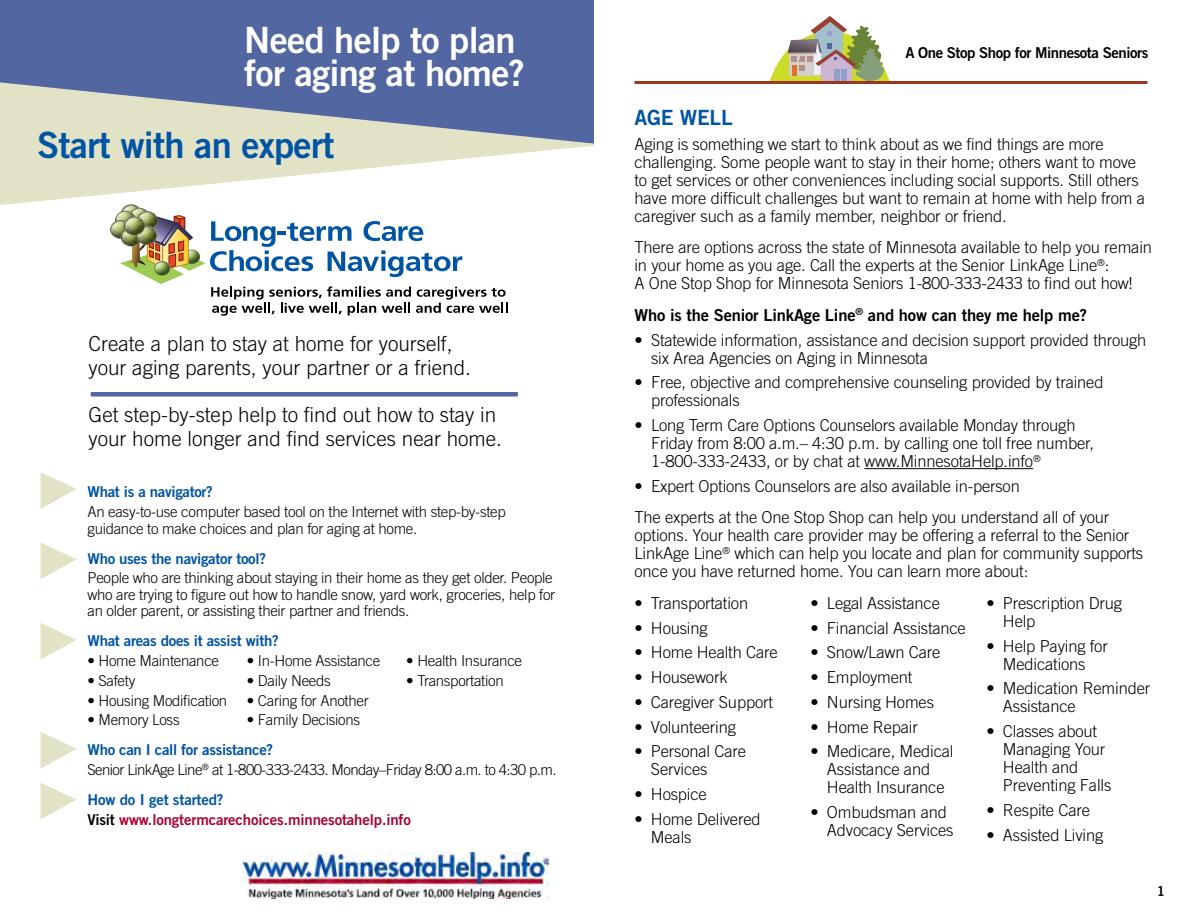
<style>
.page{position:relative;width:1188px;height:918px;background:#fff}
.page>*{position:absolute;margin:0;border:0;box-sizing:border-box;transform-origin:0 0}
.t1{font:36.3px/33.6px "Trade Gothic Bold Two";letter-spacing:-.02em;color:#fff}
.t2{font:36.3px "Trade Gothic Bold Two";letter-spacing:-.02em;color:#0054a4}
.t3{font:21px "Trade Gothic Bold Two";letter-spacing:-.01em;color:#0054a4}
.t4{font:300 20.7px/24px "Trade Gothic";color:#000}
.t5{font:300 16.5px/18px "Trade Gothic";letter-spacing:-.01em;color:#000}
.t6{font:16.5px "Trade Gothic Bold Two";letter-spacing:-.01em;color:#000}
.t7{font:300 15px/16.5px "Trade Gothic";letter-spacing:-.02em;color:#000}
.t8{font:300 15px/30px "Trade Gothic";letter-spacing:-.04em;color:#000}
.t9{font:15px/30px "Trade Gothic Bold Two";letter-spacing:-.02em;color:#0054a4}
.t10{font:15px "Trade Gothic Bold Two";letter-spacing:-.01em;color:#a90533}
.t11{font:15px "Trade Gothic Bold Two";letter-spacing:-.03em;color:#000}
.t12{font:13.5px "Trade Gothic Bold Two";color:#000}
.s1{font-family:"Trade Gothic Bold Two";font-weight:400;color:#0054a4}
.s2{font-family:"Trade Gothic";font-weight:300;color:#000}
.s3{color:#000}
</style>
<div class="page">
<svg style="left:770px;top:16px;width:120px;height:65px"></svg>
<hr style="left:634px;top:81px;width:514px;height:3px;background:#9a3621">
<hr style="left:864px;top:468px;width:169px;height:1px;background:#000">
<svg style="left:0;top:144px;width:594px;height:61px;fill:#e2e2c7"></svg>
<svg style="left:40px;top:472px;width:36px;height:37px"></svg>
<svg style="left:40px;top:542px;width:37px;height:37px"></svg>
<svg style="left:40px;top:623px;width:37px;height:37px"></svg>
<svg style="left:40px;top:732px;width:37px;height:37px"></svg>
<svg style="left:40px;top:783px;width:37px;height:36px"></svg>
<svg style="left:0;top:0;width:594px;height:144px;background:#7180a9"></svg>
<svg style="left:120px;top:215px;width:388px;height:101px"></svg>
<img style="left:121px;top:204px;width:21px;height:7px">
<img style="left:129px;top:208px;width:18px;height:3px">
<img style="left:115px;top:211px;width:43px;height:19px">
<img style="left:110px;top:220px;width:14px;height:19px">
<img style="left:121px;top:228px;width:21px;height:19px">
<img style="left:136px;top:226px;width:21px;height:19px">
<img style="left:124px;top:216px;width:21px;height:19px">
<div style="left:91px;top:392px;width:427px;height:5px;background:#5266a1"></div>
<img style="left:243px;top:852px;width:305px;height:46px">
<h1 class="t1" style="left:244px;top:22px;width:282px">Need help to plan for aging at home?</h1>
<h1 class="t2" style="left:37px;top:123px;width:299px">Start with an expert</h1>
<h2 class="t4" style="left:89px;top:332px;width:384px">Create a plan to stay at home for yourself, your aging parents, your partner or a friend.</h2>
<h2 class="t4" style="left:89px;top:403px;width:415px">Get step-by-step help to find out how to stay in your home longer and find services near home.</h2>
<p class="t7" style="left:87px;top:482px;width:420px;line-height:19.8px"><span class="s1">What is a navigator?<br></span>An easy-to-use computer based tool on the Internet with step-by-step</p>
<p class="t7" style="left:87px;top:513px;width:331px;line-height:30px">guidance to make choices and plan for aging at home.<br><span class="s1">Who uses the navigator tool?</span></p>
<p class="t7" style="left:87px;top:570px;width:469px">People who are thinking about staying in their home as they get older. People who are trying to figure out how to handle snow, yard work, groceries, help for an older parent, or assisting their partner and friends.</p>
<p class="t9" style="left:87px;top:626px;width:193px">What areas does it assist with?</p>
<p class="t7" style="left:87px;top:652px;width:133px">• Home Maintenance</p>
<p class="t7" style="left:247px;top:652px;width:135px">• In-Home Assistance</p>
<p class="t7" style="left:406px;top:652px;width:117px">• Health Insurance</p>
<p class="t7" style="left:87px;top:672px;width:49px">• Safety</p>
<p class="t7" style="left:247px;top:672px;width:85px">• Daily Needs</p>
<p class="t7" style="left:406px;top:672px;width:99px">• Transportation</p>
<p class="t7" style="left:87px;top:692px;width:141px">• Housing Modification</p>
<p class="t7" style="left:247px;top:692px;width:123px">• Caring for Another</p>
<p class="t7" style="left:87px;top:711px;width:94px">• Memory Loss</p>
<p class="t9" style="left:87px;top:705px;width:274px;text-indent:159px"><span class="s2">• Family Decisions<br></span>Who can I call for assistance?</p>
<p class="t8" style="left:87px;top:754px;width:471px">Senior LinkAge Line<sup>®</sup> at 1-800-333-2433. Monday–Friday 8:00 a.m. to 4:30 p.m.<br><span class="s1">How do I get started?</span></p>
<p class="t10" style="left:87px;top:810px;width:325px"><span class="s3">Visit</span> www.longtermcarechoices.minnesotahelp.info</p>
<p class="t11" style="left:905px;top:44px;width:244px">A One Stop Shop for Minnesota Seniors</p>
<h2 class="t3" style="left:634px;top:104px;width:100px">AGE WELL</h2>
<p class="t5" style="left:634px;top:135px;width:512px">Aging is something we start to think about as we find things are more challenging. Some people want to stay in their home; others want to move to get services or other conveniences including social supports. Still others have more difficult challenges but want to remain at home with help from a caregiver such as a family member, neighbor or friend.</p>
<p class="t5" style="left:634px;top:238px;width:519px">There are options across the state of Minnesota available to help you remain in your home as you age. Call the experts at the Senior LinkAge Line<sup>®</sup>:<br>A One Stop Shop for Minnesota Seniors 1-800-333-2433 to find out how!</p>
<p class="t6" style="left:635px;top:305px;width:454px">Who is the Senior LinkAge Line<sup>®</sup> and how can they me help me?</p>
<p class="t5" style="left:651px;top:330px;width:497px;text-indent:-16px">• Statewide information, assistance and decision support provided through six Area Agencies on Aging in Minnesota</p>
<p class="t5" style="left:651px;top:373px;width:454px;text-indent:-16px">• Free, objective and comprehensive counseling provided by trained professionals</p>
<p class="t5" style="left:651px;top:416px;width:444px;text-indent:-16px">• Long Term Care Options Counselors available Monday through<br>Friday from 8:00 a.m.– 4:30 p.m. by calling one toll free number,<br>1-800-333-2433, or by chat at www.MinnesotaHelp.info<sup>®</sup></p>
<p class="t5" style="left:634px;top:470px;width:476px;line-height:31.5px">• Expert Options Counselors are also available in-person<br>The experts at the One Stop Shop can help you understand all of your</p>
<p class="t5" style="left:634px;top:526px;width:510px">options. Your health care provider may be offering a referral to the Senior<br>LinkAge Line<sup>®</sup> which can help you locate and plan for community supports once you have returned home. You can learn more about:</p>
<p class="t5" style="left:634px;top:594px;width:115px">• Transportation</p>
<p class="t5" style="left:810px;top:594px;width:131px">• Legal Assistance</p>
<p class="t5" style="left:1003px;top:594px;width:121px;text-indent:-17px">• Prescription Drug<br>Help</p>
<p class="t5" style="left:634px;top:618px;width:75px">• Housing</p>
<p class="t5" style="left:810px;top:618px;width:157px">• Financial Assistance</p>
<p class="t5" style="left:986px;top:636px;width:123px">• Help Paying for</p>
<p class="t5" style="left:634px;top:643px;width:145px">• Home Health Care</p>
<p class="t5" style="left:810px;top:643px;width:131px">• Snow/Lawn Care</p>
<p class="t5" style="left:1003px;top:654px;width:84px">Medications</p>
<p class="t5" style="left:634px;top:668px;width:95px">• Housework</p>
<p class="t5" style="left:810px;top:668px;width:104px">• Employment</p>
<p class="t5" style="left:986px;top:679px;width:165px">• Medication Reminder</p>
<p class="t5" style="left:634px;top:693px;width:140px">• Caregiver Support</p>
<p class="t5" style="left:810px;top:693px;width:125px">• Nursing Homes</p>
<p class="t5" style="left:1003px;top:697px;width:74px">Assistance</p>
<p class="t5" style="left:634px;top:717px;width:103px">• Volunteering</p>
<p class="t5" style="left:810px;top:717px;width:109px">• Home Repair</p>
<p class="t5" style="left:986px;top:722px;width:112px">• Classes about</p>
<p class="t5" style="left:634px;top:742px;width:113px">• Personal Care</p>
<p class="t5" style="left:810px;top:742px;width:145px">• Medicare, Medical</p>
<p class="t5" style="left:1003px;top:740px;width:104px">Managing Your</p>
<p class="t5" style="left:651px;top:760px;width:58px">Services</p>
<p class="t5" style="left:827px;top:760px;width:105px">Assistance and</p>
<p class="t5" style="left:1003px;top:758px;width:77px">Health and</p>
<p class="t5" style="left:827px;top:778px;width:119px">Health Insurance</p>
<p class="t5" style="left:1003px;top:776px;width:110px">Preventing Falls</p>
<p class="t5" style="left:634px;top:785px;width:74px">• Hospice</p>
<p class="t5" style="left:810px;top:803px;width:138px">• Ombudsman and</p>
<p class="t5" style="left:986px;top:801px;width:105px">• Respite Care</p>
<p class="t5" style="left:651px;top:810px;width:111px;text-indent:-16px">• Home Delivered<br>Meals</p>
<p class="t5" style="left:827px;top:821px;width:128px">Advocacy Services</p>
<p class="t5" style="left:986px;top:825px;width:118px">• Assisted Living</p>
<p class="t12" style="left:1157px;top:883px;width:10px">1</p>
</div>
